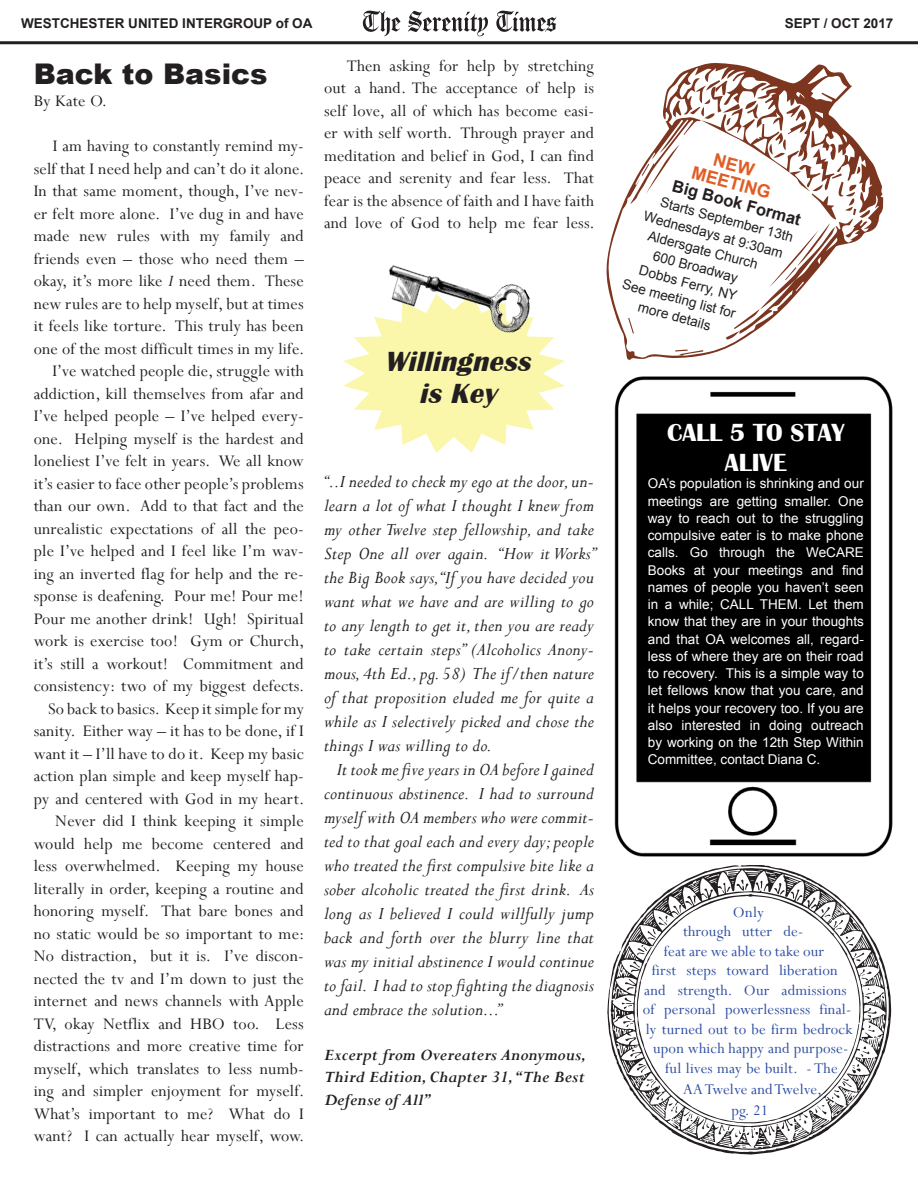
<style>
.page{position:relative;width:918px;height:1188px;background:#fff}
.page>*{position:absolute;margin:0;border:0;box-sizing:border-box;transform-origin:0 0}
.t1{font:italic 700 28.5px/31.5px "Britannic";color:#231f20;text-align:center}
.t2{font:900 28.5px "Arial";color:#231f20}
.t3{font:700 25.5px/30.6px "Britannic";color:#fff;text-align:center}
.t4{font:italic 19.5px/24px "Perpetua";letter-spacing:.01em;color:#231f20;text-align:justify}
.t5{font:18px/22.5px "Perpetua";letter-spacing:.01em;color:#231f20;text-align:justify}
.t6{font:italic 700 18px/22.5px "Perpetua";letter-spacing:.01em;color:#231f20;text-align:justify}
.t7{font:700 17.85px/17.9px "Arial";color:#e05e25;text-align:center}
.t8{font:16.5px/19.8px "Perpetua";letter-spacing:.01em;color:#2b4ca1;text-align:center}
.t9{font:700 16.5px "Arial";color:#231f20}
.t10{font:13.65px/17.9px "Arial";color:#231f20;text-align:center}
.t11{font:13.5px/17.2px "Arial";color:#fff;text-align:justify}
.t12{font:700 13.5px "Arial";color:#231f20}
.s1{font-style:italic}
</style>
<div class="page">
<hr style="left:0;top:41px;width:918px;height:3px;background:#231f20">
<svg style="left:343px;top:317px;width:222px;height:136px"></svg>
<svg style="left:362px;top:10px;width:39px;height:26px"></svg>
<svg style="left:496px;top:10px;width:60px;height:22px"></svg>
<svg style="left:408px;top:11px;width:80px;height:25px"></svg>
<img style="left:614px;top:376px;width:279px;height:481px">
<svg style="left:606px;top:63px;width:278px;height:297px"></svg>
<svg style="left:672px;top:101px;width:9px;height:16px"></svg>
<svg style="left:642px;top:144px;width:38px;height:50px"></svg>
<svg style="left:628px;top:318px;width:6px;height:16px"></svg>
<svg style="left:675px;top:350px;width:28px;height:5px"></svg>
<svg style="left:690px;top:80px;width:181px;height:260px"></svg>
<svg style="left:608px;top:865px;width:283px;height:290px"></svg>
<svg style="left:622px;top:998px;width:10px;height:11px"></svg>
<svg style="left:637px;top:894px;width:224px;height:229px"></svg>
<svg style="left:860px;top:1011px;width:20px;height:46px"></svg>
<svg style="left:815px;top:1105px;width:11px;height:9px"></svg>
<svg style="left:821px;top:909px;width:22px;height:21px"></svg>
<svg style="left:854px;top:953px;width:10px;height:8px"></svg>
<svg style="left:845px;top:936px;width:9px;height:10px"></svg>
<svg style="left:706px;top:1123px;width:3px;height:5px"></svg>
<svg style="left:719px;top:1114px;width:90px;height:34px"></svg>
<svg style="left:669px;top:1103px;width:8px;height:10px"></svg>
<svg style="left:756px;top:881px;width:6px;height:10px"></svg>
<svg style="left:791px;top:892px;width:11px;height:9px"></svg>
<svg style="left:774px;top:883px;width:11px;height:12px"></svg>
<svg style="left:860px;top:969px;width:15px;height:30px"></svg>
<svg style="left:637px;top:1064px;width:19px;height:24px"></svg>
<svg style="left:627px;top:987px;width:7px;height:3px"></svg>
<svg style="left:633px;top:961px;width:7px;height:7px"></svg>
<svg style="left:832px;top:1064px;width:29px;height:39px"></svg>
<svg style="left:684px;top:1111px;width:11px;height:21px"></svg>
<svg style="left:618px;top:1016px;width:15px;height:17px"></svg>
<svg style="left:621px;top:865px;width:127px;height:90px"></svg>
<img style="left:379px;top:265px;width:161px;height:110px">
<p class="t12" style="left:21px;top:14px;width:293px">WESTCHESTER UNITED INTERGROUP of OA</p>
<p class="t12" style="left:785px;top:14px;width:110px">SEPT / OCT 2017</p>
<p class="t2" style="left:34px;top:53px;width:235px">Back to Basics</p>
<p class="t5" style="left:34px;top:90px;width:75px">By Kate O.</p>
<p class="t5" style="left:34px;top:135px;width:272px;text-indent:19px">I am having to constantly remind my&shy;self that I need help and can’t do it alone.<br>In that same moment, though, I’ve nev&shy;er felt more alone. I’ve dug in and have made new rules with my family and friends even – those who need them – okay, it’s more like <span class="s1">I</span> need them. These new rules are to help myself, but at times it feels like torture. This truly has been one of the most difficult times in my life.</p>
<p class="t5" style="left:34px;top:360px;width:272px;text-indent:19px">I’ve watched people die, struggle with addiction, kill themselves from afar and I’ve helped people – I’ve helped every&shy;one. Helping myself is the hardest and loneliest I’ve felt in years. We all know it’s easier to face other people’s problems than our own. Add to that fact and the unrealistic expectations of all the peo&shy;ple I’ve helped and I feel like I’m wav&shy;ing an inverted flag for help and the re&shy;sponse is deafening. Pour me! Pour me!<br>Pour me another drink! Ugh! Spiritual work is exercise too! Gym or Church, it’s still a workout! Commitment and consistency: two of my biggest defects.</p>
<p class="t5" style="left:34px;top:697px;width:272px;text-align:right">So back to basics. Keep it simple for my sanity. Either way – it has to be done, if I want it – I’ll have to do it. Keep my basic action plan simple and keep myself hap&shy;py and centered with God in my heart.<br>Never did I think keeping it simple would help me become centered and less overwhelmed. Keeping my house literally in order, keeping a routine and honoring myself. That bare bones and no static would be so important to me:<br>No distraction, but it is. I’ve discon&shy;nected the tv and I’m down to just the internet and news channels with Apple TV, okay Netflix and HBO too. Less distractions and more creative time for myself, which translates to less numb&shy;ing and simpler enjoyment for myself.<br>What’s important to me? What do I want? I can actually hear myself, wow.</p>
<p class="t5" style="left:324px;top:54px;width:272px;text-indent:23px">Then asking for help by stretching out a hand. The acceptance of help is self love, all of which has become easi&shy;er with self worth. Through prayer and meditation and belief in God, I can find peace and serenity and fear less. That fear is the absence of faith and I have faith and love of God to help me fear less.</p>
<p class="t1" style="left:385px;top:346px;width:155px">Willingness is Key</p>
<p class="t4" style="left:324px;top:468px;width:273px">“..I needed to check my ego at the door, un&shy;learn a lot of what I thought I knew from my other Twelve step fellowship, and take Step One all over again. “How it Works” the Big Book says, “If you have decided you want what we have and are willing to go to any length to get it, then you are ready to take certain steps” (Alcoholics Anony&shy;mous, 4th Ed., pg. 58) The if/then nature of that proposition eluded me for quite a while as I selectively picked and chose the things I was willing to do.</p>
<p class="t4" style="left:324px;top:756px;width:272px;text-indent:13px">It took me five years in OA before I gained continuous abstinence. I had to surround myself with OA members who were commit&shy;ted to that goal each and every day; people who treated the first compulsive bite like a sober alcoholic treated the first drink. As long as I believed I could willfully jump back and forth over the blurry line that was my initial abstinence I would continue to fail. I had to stop fighting the diagnosis and embrace the solution...”</p>
<p class="t6" style="left:324px;top:1043px;width:264px">Excerpt from Overeaters Anonymous, Third Edition, Chapter 31, “The Best Defense of All”</p>
<p class="t7" style="left:699px;top:147px;width:83px;rotate:15deg">NEW<br>MEETING</p>
<p class="t9" style="left:676px;top:175px;width:134px;rotate:15deg">Big Book Format</p>
<p class="t10" style="left:663px;top:193px;width:139px;rotate:15deg">Starts September 13th</p>
<p class="t10" style="left:646px;top:207px;width:145px;rotate:15deg">Wednesdays at 9:30am</p>
<p class="t10" style="left:651px;top:227px;width:115px;rotate:15deg">Aldersgate Church</p>
<p class="t10" style="left:646px;top:244px;width:102px;rotate:15deg">600 Broadway<br>Dobbs Ferry, NY</p>
<p class="t10" style="left:625px;top:275px;width:118px;rotate:15deg">See meeting list for more details</p>
<p class="t3" style="left:667px;top:417px;width:179px">CALL 5 TO STAY<br>ALIVE</p>
<p class="t11" style="left:648px;top:475px;width:218px">OA’s population is shrinking and our meetings are getting smaller. One way to reach out to the struggling compulsive eater is to make phone calls. Go through the WeCARE Books at your meetings and find names of people you haven’t seen in a while; CALL THEM. Let them know that they are in your thoughts and that OA welcomes all, regard&shy;less of where they are on their road to recovery. This is a simple way to let fellows know that you care, and it helps your recovery too. If you are also interested in doing outreach by working on the 12th Step Within Committee, contact Diana C.</p>
<p class="t8" style="left:643px;top:902px;width:212px">Only<br>through utter de-<br>feat are we able to take our<br>first steps toward liberation and strength. Our admissions of personal powerlessness final&shy;ly turned out to be firm bedrock upon which happy and purpose&shy;ful lives may be built. - The<br>AA Twelve and Twelve,<br>pg. 21</p>
</div>
